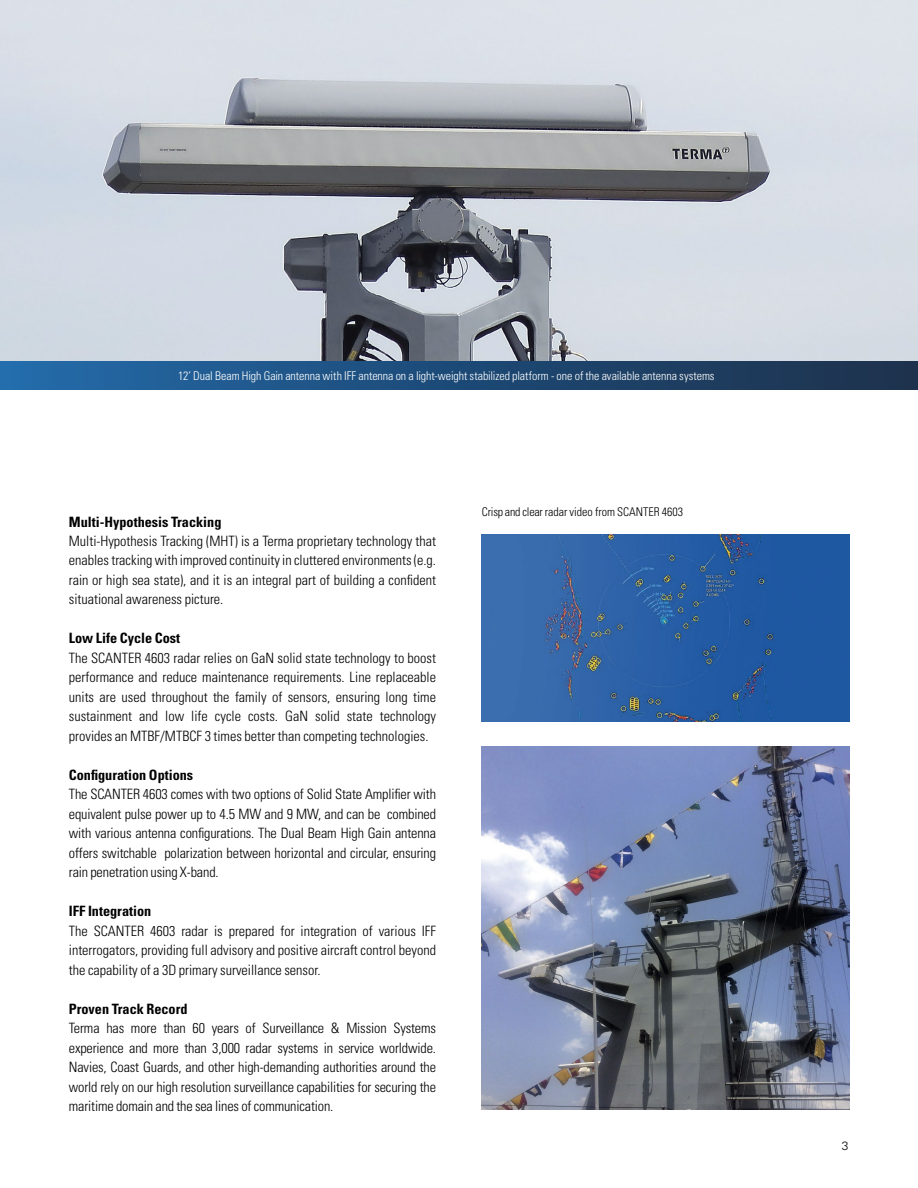
<style>
.page{position:relative;width:918px;height:1188px;background:#fff}
.page>*{position:absolute;margin:0;border:0;box-sizing:border-box;transform-origin:0 0}
.t1{font:300 condensed 14.25px/19.5px "Univers LT Std";color:#000;text-align:justify}
.t2{font:700 condensed 14.25px "Univers LT Std";color:#000}
.t3{font:300 condensed 12px "Univers LT Std";letter-spacing:-.005em;color:#fff}
.t4{font:300 condensed 12px "Univers LT Std";color:#000}
.t5{font:300 12px "Univers LT Std";color:#000}
</style>
<div class="page">
<img style="left:0;top:0;width:918px;height:361px">
<img style="left:482px;top:747px;width:367px;height:362px">
<img style="left:482px;top:535px;width:367px;height:187px">
<div style="left:0;top:361px;width:918px;height:29px;background:linear-gradient(to right,#226aa9,#1c2f49)"></div>
<p class="t3" style="left:178px;top:368px;width:538px">12’ Dual Beam High Gain antenna with IFF antenna on a light-weight stabilized platform - one of the available antenna systems</p>
<p class="t2" style="left:69px;top:513px;width:154px">Multi-Hypothesis Tracking</p>
<p class="t1" style="left:69px;top:531px;width:369px">Multi-Hypothesis Tracking (MHT) is a Terma proprietary technology that enables tracking with improved continuity in cluttered environments (e.g. rain or high sea state), and it is an integral part of building a confident situational awareness picture.</p>
<p class="t2" style="left:69px;top:630px;width:113px">Low Life Cycle Cost</p>
<p class="t1" style="left:69px;top:648px;width:369px">The SCANTER 4603 radar relies on GaN solid state technology to boost performance and reduce maintenance requirements. Line replaceable units are used throughout the family of sensors, ensuring long time sustainment and low life cycle costs. GaN solid state technology provides an MTBF/MTBCF 3 times better than competing technologies.</p>
<p class="t2" style="left:69px;top:766px;width:126px">Configuration Options</p>
<p class="t1" style="left:69px;top:785px;width:369px">The SCANTER 4603 comes with two options of Solid State Amplifier with equivalent pulse power up to 4.5 MW and 9 MW, and can be combined with various antenna configurations. The Dual Beam High Gain antenna offers switchable polarization between horizontal and circular, ensuring rain penetration using X-band.</p>
<p class="t2" style="left:69px;top:903px;width:84px">IFF Integration</p>
<p class="t1" style="left:69px;top:921px;width:369px">The SCANTER 4603 radar is prepared for integration of various IFF interrogators, providing full advisory and positive aircraft control beyond the capability of a 3D primary surveillance sensor.</p>
<p class="t2" style="left:69px;top:1000px;width:120px">Proven Track Record</p>
<p class="t1" style="left:69px;top:1019px;width:369px">Terma has more than 60 years of Surveillance &amp; Mission Systems experience and more than 3,000 radar systems in service worldwide.<br>Navies, Coast Guards, and other high-demanding authorities around the world rely on our high resolution surveillance capabilities for securing the maritime domain and the sea lines of communication.</p>
<p class="t4" style="left:482px;top:504px;width:203px">Crisp and clear radar video from SCANTER 4603</p>
<p class="t5" style="left:842px;top:1139px;width:8px">3</p>
</div>
